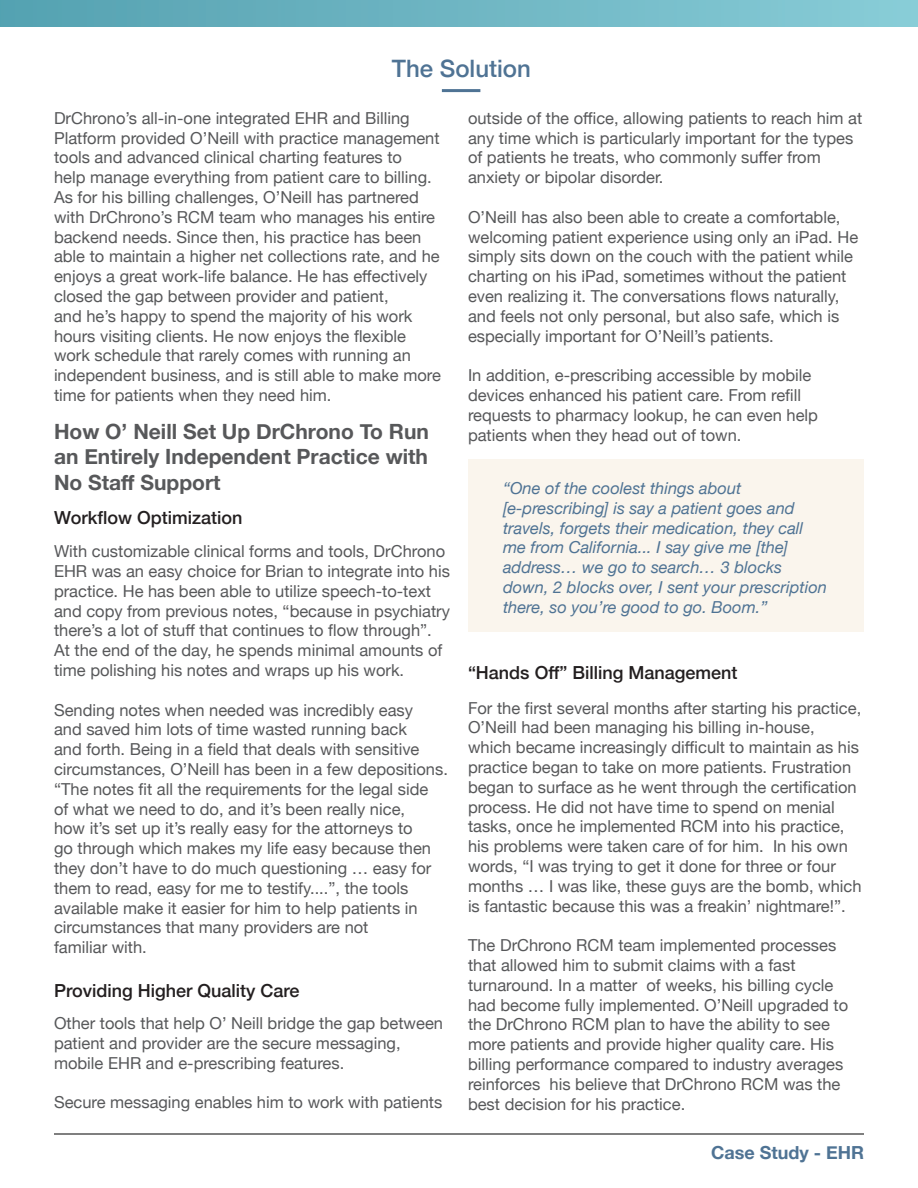
<style>
.page{position:relative;width:918px;height:1188px;background:#fff}
.page>*{position:absolute;margin:0;border:0;box-sizing:border-box;transform-origin:0 0}
.t1{font:500 24px "Helvetica Neue";color:#4f7394}
.t2{font:700 21px/25.2px "Helvetica Neue";color:#57585a;text-align:justify}
.sub-title{font:500 18px "Helvetica Neue";color:#231f20}
.body_text{font:700 18px "Helvetica Neue";color:#4f7394}
.body_text-2{font:16.5px/19.8px "Helvetica Neue";color:#57585a}
.body_text-3{font:italic 16.5px/19.8px "Helvetica Neue";color:#4f7394}
</style>
<div class="page">
<hr style="left:442px;top:89px;width:38px;height:3px;background:#4f7394">
<hr style="left:54px;top:1134px;width:810px;height:1px;background:#000">
<div style="left:0;top:1px;width:918px;height:26px;background:linear-gradient(to right,#55a1b0,#88ccd7)"></div>
<div style="left:468px;top:459px;width:396px;height:173px;background:#faf5ed"></div>
<p class="t1" style="left:392px;top:50px;width:141px">The Solution</p>
<p class="body_text-2" style="left:54px;top:109px;width:388px">DrChrono’s all-in-one integrated EHR and Billing Platform provided O’Neill with practice management tools and advanced clinical charting features to<br>help manage everything from patient care to billing.<br>As for his billing challenges, O’Neill has partnered with DrChrono’s RCM team who manages his entire backend needs. Since then, his practice has been able to maintain a higher net collections rate, and he enjoys a great work-life balance. He has effectively closed the gap between provider and patient,<br>and he’s happy to spend the majority of his work hours visiting clients. He now enjoys the flexible work schedule that rarely comes with running an independent business, and is still able to make more time for patients when they need him.</p>
<p class="body_text-2" style="left:468px;top:109px;width:396px">outside of the office, allowing patients to reach him at any time which is particularly important for the types of patients he treats, who commonly suffer from anxiety or bipolar disorder.</p>
<p class="body_text-2" style="left:468px;top:208px;width:392px">O’Neill has also been able to create a comfortable, welcoming patient experience using only an iPad. He simply sits down on the couch with the patient while charting on his iPad, sometimes without the patient even realizing it. The conversations flows naturally, and feels not only personal, but also safe, which is especially important for O’Neill’s patients.</p>
<p class="body_text-2" style="left:468px;top:366px;width:351px">In addition, e-prescribing accessible by mobile devices enhanced his patient care. From refill requests to pharmacy lookup, he can even help patients when they head out of town.</p>
<p class="body_text-3" style="left:503px;top:479px;width:325px">“One of the coolest things about [e-prescribing] is say a patient goes and travels, forgets their medication, they call me from California... I say give me [the] address… we go to search… 3 blocks down, 2 blocks over, I sent your prescription there, so you’re good to go. Boom.”</p>
<p class="t2" style="left:54px;top:420px;width:376px">How O’ Neill Set Up DrChrono To Run an Entirely Independent Practice with No Staff Support</p>
<p class="sub-title" style="left:54px;top:503px;width:190px">Workflow Optimization</p>
<p class="body_text-2" style="left:54px;top:542px;width:398px">With customizable clinical forms and tools, DrChrono EHR was an easy choice for Brian to integrate into his practice. He has been able to utilize speech-to-text and copy from previous notes, “because in psychiatry there’s a lot of stuff that continues to flow through”.<br>At the end of the day, he spends minimal amounts of time polishing his notes and wraps up his work.</p>
<p class="body_text-2" style="left:54px;top:701px;width:395px">Sending notes when needed was incredibly easy<br>and saved him lots of time wasted running back<br>and forth. Being in a field that deals with sensitive circumstances, O’Neill has been in a few depositions. “The notes fit all the requirements for the legal side<br>of what we need to do, and it’s been really nice,<br>how it’s set up it’s really easy for the attorneys to<br>go through which makes my life easy because then they don’t have to do much questioning … easy for them to read, easy for me to testify....”, the tools available make it easier for him to help patients in circumstances that many providers are not</p>
<p class="body_text-2" style="left:54px;top:938px;width:94px">familiar with.</p>
<p class="sub-title" style="left:468px;top:658px;width:271px">“Hands Off” Billing Management</p>
<p class="body_text-2" style="left:468px;top:699px;width:395px">For the first several months after starting his practice, O’Neill had been managing his billing in-house, which became increasingly difficult to maintain as his practice began to take on more patients. Frustration began to surface as he went through the certification process. He did not have time to spend on menial tasks, once he implemented RCM into his practice, his problems were taken care of for him. In his own words, “I was trying to get it done for three or four months … I was like, these guys are the bomb, which is fantastic because this was a freakin’ nightmare!”.</p>
<p class="body_text-2" style="left:468px;top:936px;width:382px">The DrChrono RCM team implemented processes that allowed him to submit claims with a fast turnaround. In a matter of weeks, his billing cycle had become fully implemented. O’Neill upgraded to the DrChrono RCM plan to have the ability to see more patients and provide higher quality care. His billing performance compared to industry averages reinforces his believe that DrChrono RCM was the best decision for his practice.</p>
<p class="sub-title" style="left:54px;top:976px;width:247px">Providing Higher Quality Care</p>
<p class="body_text-2" style="left:54px;top:1014px;width:391px">Other tools that help O’ Neill bridge the gap between patient and provider are the secure messaging, mobile EHR and e-prescribing features.</p>
<p class="body_text-2" style="left:54px;top:1093px;width:390px">Secure messaging enables him to work with patients</p>
<p class="body_text" style="left:711px;top:1138px;width:155px">Case Study - EHR</p>
</div>
